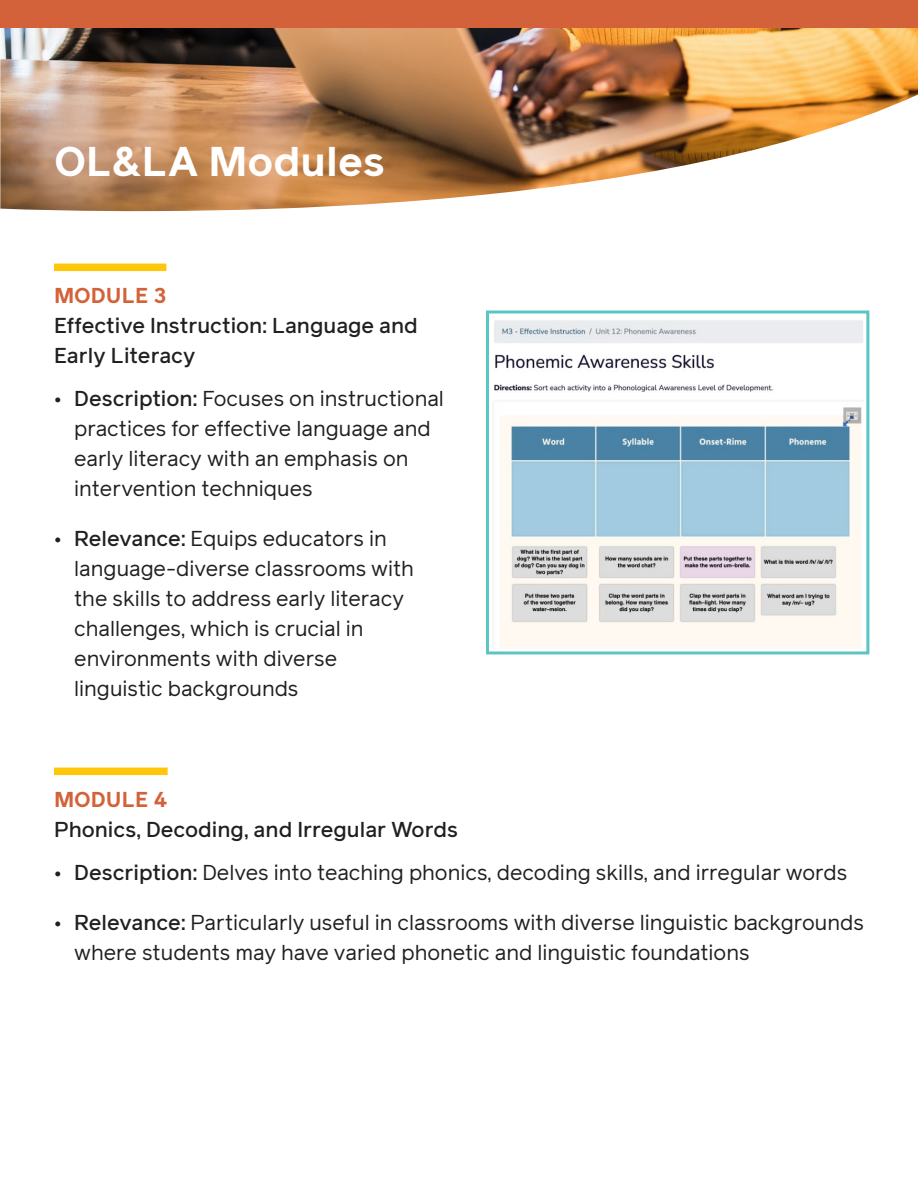
<style>
.page{position:relative;width:918px;height:1188px;background:#fff}
.page>*{position:absolute;margin:0;border:0;box-sizing:border-box;transform-origin:0 0}
.t1{font:700 40.5px "Reader";color:#fff}
.t2{font:21px/30px "Reader";color:#221f20}
.t3{font:500 21px/30px "Reader";color:#221f20}
.t4{font:700 21px "Reader";color:#d3623a}
.s1{font-weight:500}
</style>
<div class="page">
<div style="left:54px;top:264px;width:112px;height:7px;background:#ffc709"></div>
<div style="left:54px;top:768px;width:114px;height:7px;background:#ffc709"></div>
<img style="left:493px;top:320px;width:370px;height:328px">
<img style="left:0;top:28px;width:918px;height:184px">
<div style="left:0;top:0;width:918px;height:28px;background:#d3623a"></div>
<div style="left:486px;top:310px;width:383px;height:344px;border:3px solid #5ac5c4"></div>
<h1 class="t1" style="left:54px;top:133px;width:333px">OL&amp;LA Modules</h1>
<p class="t4" style="left:54px;top:280px;width:114px">MODULE 3</p>
<p class="t3" style="left:54px;top:310px;width:365px">Effective Instruction: Language and<br>Early Literacy</p>
<p class="t2" style="left:74px;top:383px;width:371px;text-indent:-20px"><span class="s1">• Description:</span> Focuses on instructional practices for effective language and early literacy with an emphasis on intervention techniques</p>
<p class="t2" style="left:74px;top:524px;width:341px;text-indent:-20px"><span class="s1">• Relevance:</span> Equips educators in language-diverse classrooms with the skills to address early literacy challenges, which is crucial in environments with diverse linguistic backgrounds</p>
<p class="t4" style="left:54px;top:784px;width:115px">MODULE 4</p>
<p class="t3" style="left:54px;top:814px;width:405px">Phonics, Decoding, and Irregular Words</p>
<p class="t2" style="left:54px;top:857px;width:795px"><span class="s1">• Description:</span> Delves into teaching phonics, decoding skills, and irregular words</p>
<p class="t2" style="left:74px;top:908px;width:791px;text-indent:-20px"><span class="s1">• Relevance:</span> Particularly useful in classrooms with diverse linguistic backgrounds where students may have varied phonetic and linguistic foundations</p>
</div>
